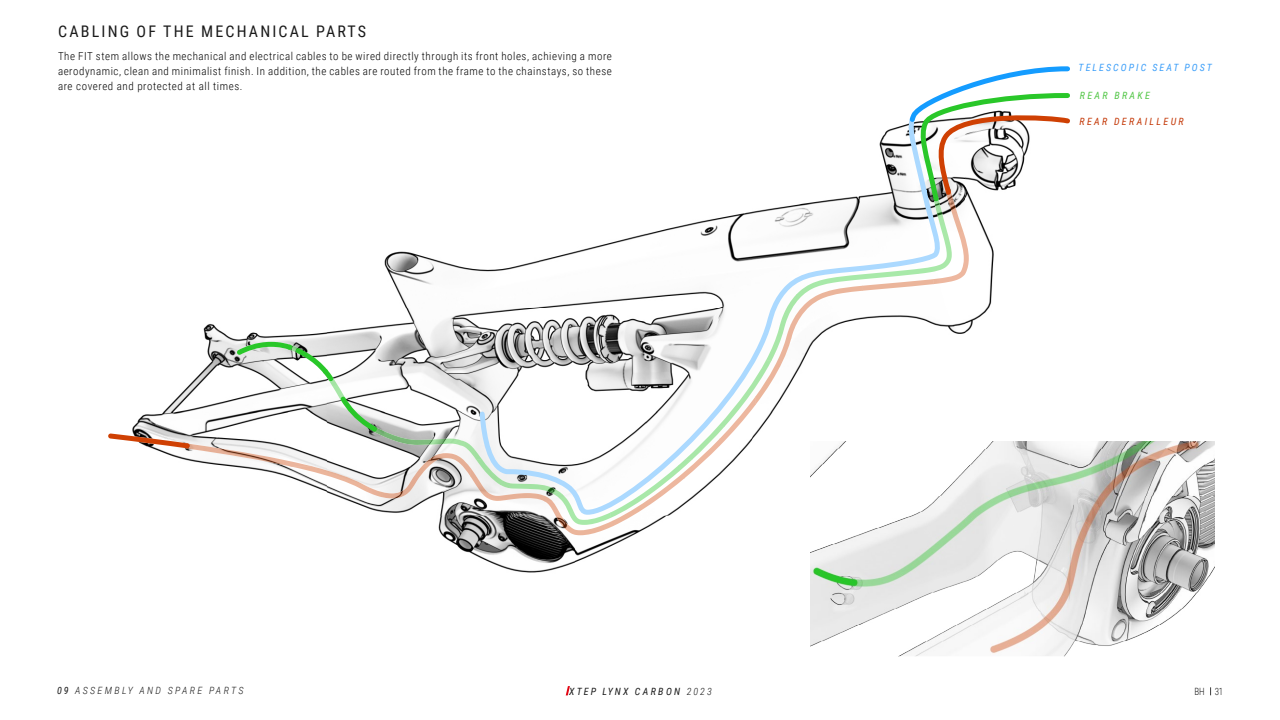
<style>
.page{position:relative;width:1280px;height:720px;background:#fff}
.page>*{position:absolute;margin:0;border:0;box-sizing:border-box;transform-origin:0 0}
.t1{font:16px "Roboto Condensed";letter-spacing:.135em;color:#1a1a1a}
.t2{font:300 11px/15px "Roboto Condensed";letter-spacing:.05em;color:#000;text-align:justify}
.t3{font:italic 300 10px "Roboto Condensed";letter-spacing:.235em;color:#1a1a1a}
.t4{font:italic 10px "Roboto Condensed";letter-spacing:.2em;color:#1a1a1a}
.t5{font:italic 10px "Roboto Condensed";letter-spacing:.205em;color:#3d9ff9}
.t6{font:italic 10px "Roboto Condensed";letter-spacing:.235em;color:#c43908}
.t7{font:italic 10px "Roboto Condensed";letter-spacing:.235em;color:#52c646}
.t8{font:300 10px "Roboto Condensed";color:#1a1a1a;scale:.9 1}
.s1{font-weight:400}
.s2{font-weight:300}
</style>
<div class="page">
<svg style="left:566px;top:686px;width:4px;height:9px"></svg>
<img style="left:132px;top:205px;width:862px;height:368px">
<img style="left:941px;top:205px;width:28px;height:79px">
<img style="left:186px;top:444px;width:127px;height:23px">
<img style="left:399px;top:460px;width:72px;height:38px">
<img style="left:289px;top:466px;width:111px;height:32px">
<img style="left:470px;top:468px;width:7px;height:33px">
<img style="left:613px;top:517px;width:71px;height:9px">
<img style="left:543px;top:517px;width:70px;height:18px">
<svg style="left:108px;top:433px;width:82px;height:16px"></svg>
<img style="left:941px;top:205px;width:11px;height:69px">
<img style="left:372px;top:427px;width:105px;height:33px">
<img style="left:550px;top:517px;width:61px;height:8px">
<svg style="left:477px;top:124px;width:464px;height:393px"></svg>
<svg style="left:906px;top:66px;width:164px;height:139px"></svg>
<img style="left:329px;top:379px;width:16px;height:22px">
<svg style="left:237px;top:342px;width:97px;height:39px"></svg>
<svg style="left:336px;top:392px;width:45px;height:44px"></svg>
<img style="left:810px;top:441px;width:405px;height:216px">
<h1 class="t1" style="left:58px;top:20px;width:309px">CABLING OF THE MECHANICAL PARTS</h1>
<p class="t2" style="left:58px;top:48px;width:555px">The FIT stem allows the mechanical and electrical cables to be wired directly through its front holes, achieving a more aerodynamic, clean and minimalist finish. In addition, the cables are routed from the frame to the chainstays, so these are covered and protected at all times.</p>
<p class="t5" style="left:1079px;top:61px;width:135px">TELESCOPIC SEAT POST</p>
<p class="t7" style="left:1080px;top:88px;width:72px">REAR BRAKE</p>
<p class="t6" style="left:1079px;top:114px;width:106px">REAR DERAILLEUR</p>
<p class="t3" style="left:57px;top:684px;width:188px"><span class="s1">09</span> ASSEMBLY AND SPARE PARTS</p>
<p class="t4" style="left:569px;top:685px;width:144px">XTEP LYNX CARBON <span class="s2">2023</span></p>
<p class="t8" style="left:1194px;top:685px;width:34px">BH 31</p>
</div>
